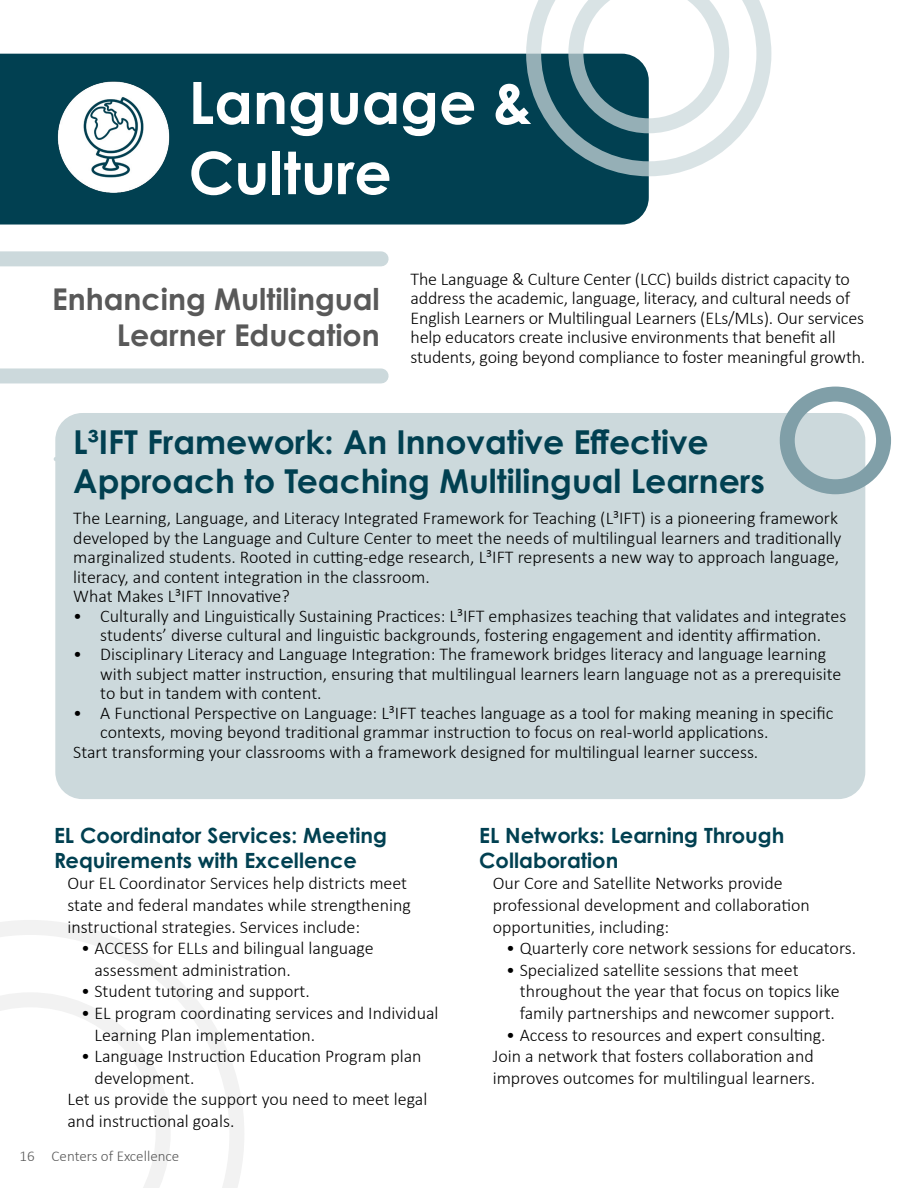
<style>
.page{position:relative;width:918px;height:1188px;background:#fff}
.page>*{position:absolute;margin:0;border:0;box-sizing:border-box;transform-origin:0 0}
.t1{font:700 58.5px/70.2px "Century Gothic Pro";color:#fff}
.t2{font:700 33px/39.6px "Century Gothic Pro";color:#014051}
.t3{font:700 30px/36px "Century Gothic Pro";color:#595959;text-align:right}
.t4{font:700 21px/25.2px "Century Gothic Pro";color:#014051}
.t5{font:300 18px/19.5px "Calibri";color:#000}
.t6{font:300 15px "Calibri";color:#595959}
</style>
<div class="page">
<svg style="left:0;top:920px;width:244px;height:268px"></svg>
<div style="left:55px;top:413px;width:810px;height:386px;background:#ccd9dc;border-radius:27px"></div>
<div style="left:0;top:54px;width:649px;height:171px;background:#014051"></div>
<img style="left:53px;top:72px;width:121px;height:127px">
<div style="left:0;top:251px;width:381px;height:15px;background:#ccd9dc"></div>
<div style="left:0;top:368px;width:381px;height:15px;background:#ccd9dc"></div>
<div style="left:780px;top:387px;width:111px;height:107px;border:15px solid #809fa8;border-radius:50%"></div>
<svg style="left:526px;top:0;width:245px;height:176px"></svg>
<h1 class="t1" style="left:189px;top:66px;width:345px">Language &amp;<br>Culture</h1>
<h3 class="t3" style="left:52px;top:280px;width:329px">Enhancing Multilingual<br>Learner Education</h3>
<p class="t5" style="left:411px;top:269px;width:456px">The Language &amp; Culture Center (LCC) builds district capacity to address the academic, language, literacy, and cultural needs of English Learners or Multilingual Learners (ELs/MLs). Our services help educators create inclusive environments that benefit all students, going beyond compliance to foster meaningful growth.</p>
<h2 class="t2" style="left:73px;top:421px;width:693px">L³IFT Framework: An Innovative Effective<br>Approach to Teaching Multilingual Learners</h2>
<p class="t5" style="left:73px;top:508px;width:770px">The Learning, Language, and Literacy Integrated Framework for Teaching (L³IFT) is a pioneering framework developed by the Language and Culture Center to meet the needs of multilingual learners and traditionally marginalized students. Rooted in cutting-edge research, L³IFT represents a new way to approach language, literacy, and content integration in the classroom.<br>What Makes L³IFT Innovative?</p>
<p class="t5" style="left:73px;top:606px;width:775px;text-align:center">• Culturally and Linguistically Sustaining Practices: L³IFT emphasizes teaching that validates and integrates students’ diverse cultural and linguistic backgrounds, fostering engagement and identity affirmation.</p>
<p class="t5" style="left:100px;top:645px;width:743px;text-indent:-27px">• Disciplinary Literacy and Language Integration: The framework bridges literacy and language learning with subject matter instruction, ensuring that multilingual learners learn language not as a prerequisite to but in tandem with content.</p>
<p class="t5" style="left:73px;top:703px;width:762px">• A Functional Perspective on Language: L³IFT teaches language as a tool for making meaning in specific</p>
<p class="t5" style="left:100px;top:723px;width:670px">contexts, moving beyond traditional grammar instruction to focus on real-world applications.</p>
<p class="t5" style="left:73px;top:742px;width:687px">Start transforming your classrooms with a framework designed for multilingual learner success.</p>
<p class="t4" style="left:54px;top:822px;width:334px">EL Coordinator Services: Meeting<br>Requirements with Excellence</p>
<p class="t5" style="left:68px;top:872px;width:345px;line-height:21.6px">Our EL Coordinator Services help districts meet state and federal mandates while strengthening instructional strategies. Services include:</p>
<p class="t5" style="left:94px;top:937px;width:281px;line-height:21.6px;text-indent:-14px">• ACCESS for ELLs and bilingual language assessment administration.</p>
<p class="t5" style="left:81px;top:981px;width:230px">• Student tutoring and support.</p>
<p class="t5" style="left:94px;top:1002px;width:345px;line-height:21.6px;text-indent:-14px">• EL program coordinating services and Individual<br>Learning Plan implementation.</p>
<p class="t5" style="left:81px;top:1046px;width:342px">• Language Instruction Education Program plan</p>
<p class="t5" style="left:94px;top:1068px;width:102px">development.</p>
<p class="t5" style="left:68px;top:1089px;width:361px">Let us provide the support you need to meet legal</p>
<p class="t5" style="left:68px;top:1111px;width:168px">and instructional goals.</p>
<p class="t6" style="left:19px;top:1147px;width:161px">16 Centers of Excellence</p>
<p class="t4" style="left:479px;top:822px;width:307px">EL Networks: Learning Through<br>Collaboration</p>
<p class="t5" style="left:493px;top:872px;width:319px;line-height:21.6px">Our Core and Satellite Networks provide professional development and collaboration opportunities, including:</p>
<p class="t5" style="left:506px;top:938px;width:352px">• Quarterly core network sessions for educators.</p>
<p class="t5" style="left:520px;top:959px;width:321px;line-height:21.6px;text-indent:-14px">• Specialized satellite sessions that meet throughout the year that focus on topics like family partnerships and newcomer support.</p>
<p class="t5" style="left:493px;top:1024px;width:334px;line-height:21.6px;text-indent:14px">• Access to resources and expert consulting.<br>Join a network that fosters collaboration and improves outcomes for multilingual learners.</p>
</div>
